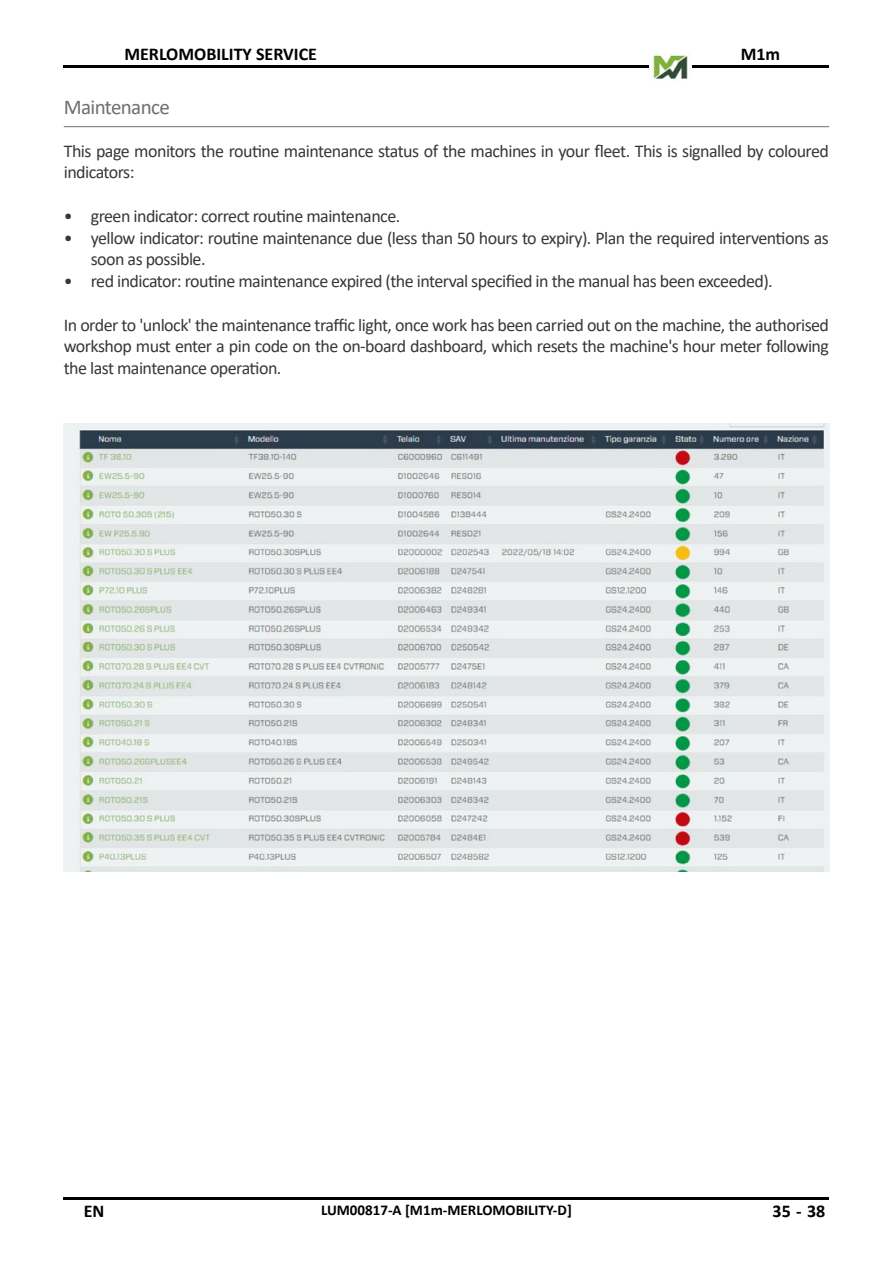
<style>
.page{position:relative;width:893px;height:1263px;background:#fff}
.page>*{position:absolute;margin:0;border:0;box-sizing:border-box;transform-origin:0 0}
.TITOLO_PARAGRAFO_-_Corsivo{font:21px "Calibri";letter-spacing:-.03em;color:#706f6f}
.TESTO{font:18px/21.8px "Calibri";letter-spacing:-.03em;color:#353a36}
.t1{font:700 18px "Calibri";color:#000}
.t2{font:700 15px "Calibri";color:#000}
</style>
<div class="page">
<hr style="left:64px;top:66px;width:765px;height:2px;background:#000">
<hr style="left:64px;top:1197px;width:765px;height:2px;background:#000">
<img style="left:649px;top:54px;width:43px;height:25px">
<img style="left:64px;top:423px;width:765px;height:448px">
<hr style="left:64px;top:126px;width:765px;height:1px;background:#706f6f">
<p class="t1" style="left:124px;top:41px;width:194px">MERLOMOBILITY SERVICE</p>
<p class="t1" style="left:741px;top:41px;width:41px">M1m</p>
<p class="TITOLO_PARAGRAFO_-_Corsivo" style="left:64px;top:92px;width:108px">Maintenance</p>
<p class="TESTO" style="left:64px;top:139px;width:767px">This page monitors the routine maintenance status of the machines in your fleet. This is signalled by coloured indicators:</p>
<p class="TESTO" style="left:64px;top:205px;width:338px">• green indicator: correct routine maintenance.</p>
<p class="TESTO" style="left:91px;top:226px;width:740px;text-indent:-27px">• yellow indicator: routine maintenance due (less than 50 hours to expiry). Plan the required interventions as soon as possible.</p>
<p class="TESTO" style="left:64px;top:270px;width:710px">• red indicator: routine maintenance expired (the interval specified in the manual has been exceeded).</p>
<p class="TESTO" style="left:64px;top:313px;width:767px;text-align:justify">In order to 'unlock' the maintenance traffic light, once work has been carried out on the machine, the authorised workshop must enter a pin code on the on-board dashboard, which resets the machine's hour meter following the last maintenance operation.</p>
<p class="t1" style="left:84px;top:1198px;width:22px">EN</p>
<p class="t2" style="left:321px;top:1200px;width:252px">LUM00817-A [M1m-MERLOMOBILITY-D]</p>
<p class="t1" style="left:772px;top:1198px;width:54px">35 - 38</p>
</div>
